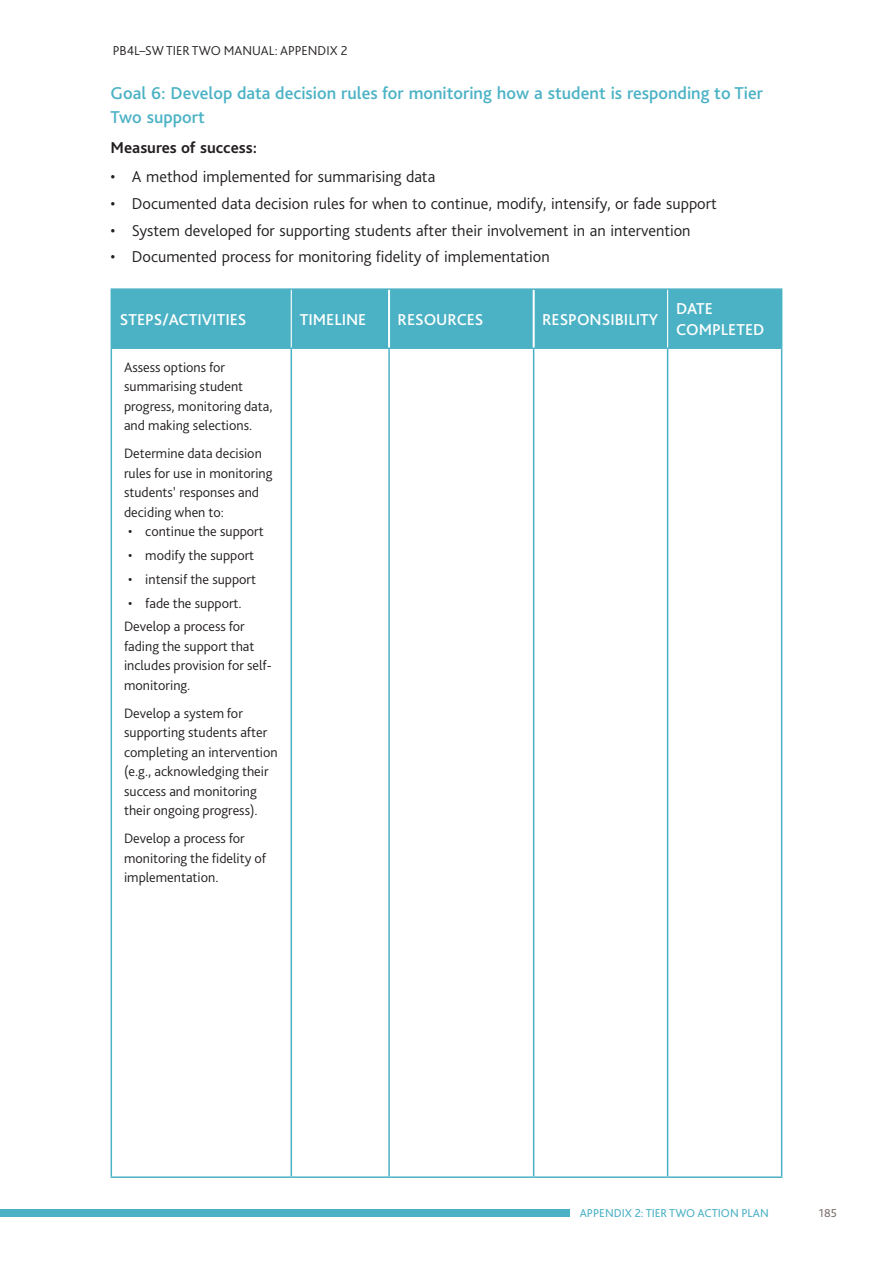
<style>
.page{position:relative;width:893px;height:1263px;background:#fff}
.page>*{position:absolute;margin:0;border:0;box-sizing:border-box;transform-origin:0 0}
.HEADING_FIVE{font:500 18px/24px "Bliss Pro";color:#4bb2c5}
.t1{font:300 16.5px "Bliss Pro";color:#231f20}
.TABLE_HEADING{font:500 16.5px/21px "Bliss Pro";color:#fff}
._01_BODY_TEXT{font:700 16.5px "Bliss Pro";color:#231f20}
.TABLE_TEXT{font:300 14.25px/19.5px "Bliss Pro";color:#231f20}
.t2{font:300 13.5px "Bliss 2";color:#231f20}
.t3{font:12px "Bliss Pro";color:#4bb2c5}
.t4{font:12px "Bliss Pro";color:#7d706d}
</style>
<div class="page">
<div style="left:0;top:1209px;width:570px;height:7px;background:#4bb2c5"></div>
<div style="left:112px;top:290px;width:669px;height:57px;background:#4bb2c5"></div>
<hr style="left:111px;top:349px;width:1px;height:827px;background:#4bb2c5">
<hr style="left:781px;top:349px;width:1px;height:827px;background:#4bb2c5">
<hr style="left:291px;top:349px;width:1px;height:827px;background:#4bb2c5">
<hr style="left:388px;top:349px;width:2px;height:827px;background:#4bb2c5">
<hr style="left:533px;top:349px;width:1px;height:827px;background:#4bb2c5">
<hr style="left:667px;top:349px;width:1px;height:827px;background:#4bb2c5">
<hr style="left:111px;top:288px;width:180px;height:2px;background:#4bb2c5">
<hr style="left:111px;top:290px;width:1px;height:57px;background:#4bb2c5">
<hr style="left:291px;top:288px;width:98px;height:2px;background:#4bb2c5">
<hr style="left:389px;top:288px;width:145px;height:2px;background:#4bb2c5">
<hr style="left:534px;top:288px;width:134px;height:2px;background:#4bb2c5">
<hr style="left:668px;top:288px;width:114px;height:2px;background:#4bb2c5">
<hr style="left:781px;top:290px;width:1px;height:57px;background:#4bb2c5">
<hr style="left:111px;top:347px;width:180px;height:2px;background:#4bb2c5">
<hr style="left:291px;top:347px;width:98px;height:2px;background:#4bb2c5">
<hr style="left:389px;top:347px;width:145px;height:2px;background:#4bb2c5">
<hr style="left:534px;top:347px;width:134px;height:2px;background:#4bb2c5">
<hr style="left:668px;top:347px;width:114px;height:2px;background:#4bb2c5">
<hr style="left:291px;top:290px;width:1px;height:57px;background:#fff">
<hr style="left:667px;top:290px;width:1px;height:57px;background:#fff">
<hr style="left:388px;top:290px;width:1px;height:57px;background:#fff">
<hr style="left:389px;top:290px;width:1px;height:57px;background:#fff">
<hr style="left:533px;top:290px;width:1px;height:57px;background:#fff">
<hr style="left:534px;top:290px;width:1px;height:57px;background:#fff">
<hr style="left:111px;top:1176px;width:180px;height:2px;background:#4bb2c5">
<hr style="left:291px;top:1176px;width:98px;height:2px;background:#4bb2c5">
<hr style="left:389px;top:1176px;width:145px;height:2px;background:#4bb2c5">
<hr style="left:534px;top:1176px;width:134px;height:2px;background:#4bb2c5">
<hr style="left:668px;top:1176px;width:114px;height:2px;background:#4bb2c5">
<p class="t2" style="left:113px;top:42px;width:236px">PB4L–SW TIER TWO MANUAL: APPENDIX 2</p>
<p class="HEADING_FIVE" style="left:111px;top:81px;width:654px">Goal 6: Develop data decision rules for monitoring how a student is responding to Tier<br>Two support</p>
<p class="_01_BODY_TEXT" style="left:111px;top:137px;width:148px">Measures of success:</p>
<p class="t1" style="left:111px;top:166px;width:326px">• A method implemented for summarising data</p>
<p class="t1" style="left:111px;top:193px;width:608px">• Documented data decision rules for when to continue, modify, intensify, or fade support</p>
<p class="t1" style="left:111px;top:220px;width:582px">• System developed for supporting students after their involvement in an intervention</p>
<p class="t1" style="left:111px;top:247px;width:441px">• Documented process for monitoring fidelity of implementation</p>
<p class="TABLE_HEADING" style="left:120px;top:309px;width:128px">STEPS/ACTIVITIES</p>
<p class="TABLE_HEADING" style="left:300px;top:309px;width:68px">TIMELINE</p>
<p class="TABLE_HEADING" style="left:398px;top:309px;width:87px">RESOURCES</p>
<p class="TABLE_HEADING" style="left:542px;top:309px;width:118px">RESPONSIBILITY</p>
<p class="TABLE_HEADING" style="left:676px;top:298px;width:90px">DATE<br>COMPLETED</p>
<p class="TABLE_TEXT" style="left:124px;top:357px;width:150px">Assess options for summarising student progress, monitoring data, and making selections.</p>
<p class="TABLE_TEXT" style="left:124px;top:444px;width:150px">Determine data decision rules for use in monitoring students’ responses and deciding when to:</p>
<p class="TABLE_TEXT" style="left:128px;top:522px;width:137px">• continue the support</p>
<p class="TABLE_TEXT" style="left:128px;top:545px;width:127px">• modify the support</p>
<p class="TABLE_TEXT" style="left:128px;top:569px;width:129px">• intensif the support</p>
<p class="TABLE_TEXT" style="left:128px;top:593px;width:115px">• fade the support.</p>
<p class="TABLE_TEXT" style="left:124px;top:617px;width:149px">Develop a process for fading the support that includes provision for self&shy;monitoring.</p>
<p class="TABLE_TEXT" style="left:124px;top:703px;width:155px">Develop a system for supporting students after completing an intervention (e.g., acknowledging their success and monitoring their ongoing progress).</p>
<p class="TABLE_TEXT" style="left:124px;top:829px;width:143px">Develop a process for monitoring the fidelity of implementation.</p>
<p class="t3" style="left:580px;top:1206px;width:191px">APPENDIX 2: TIER TWO ACTION PLAN</p>
<p class="t4" style="left:819px;top:1206px;width:19px">185</p>
</div>
